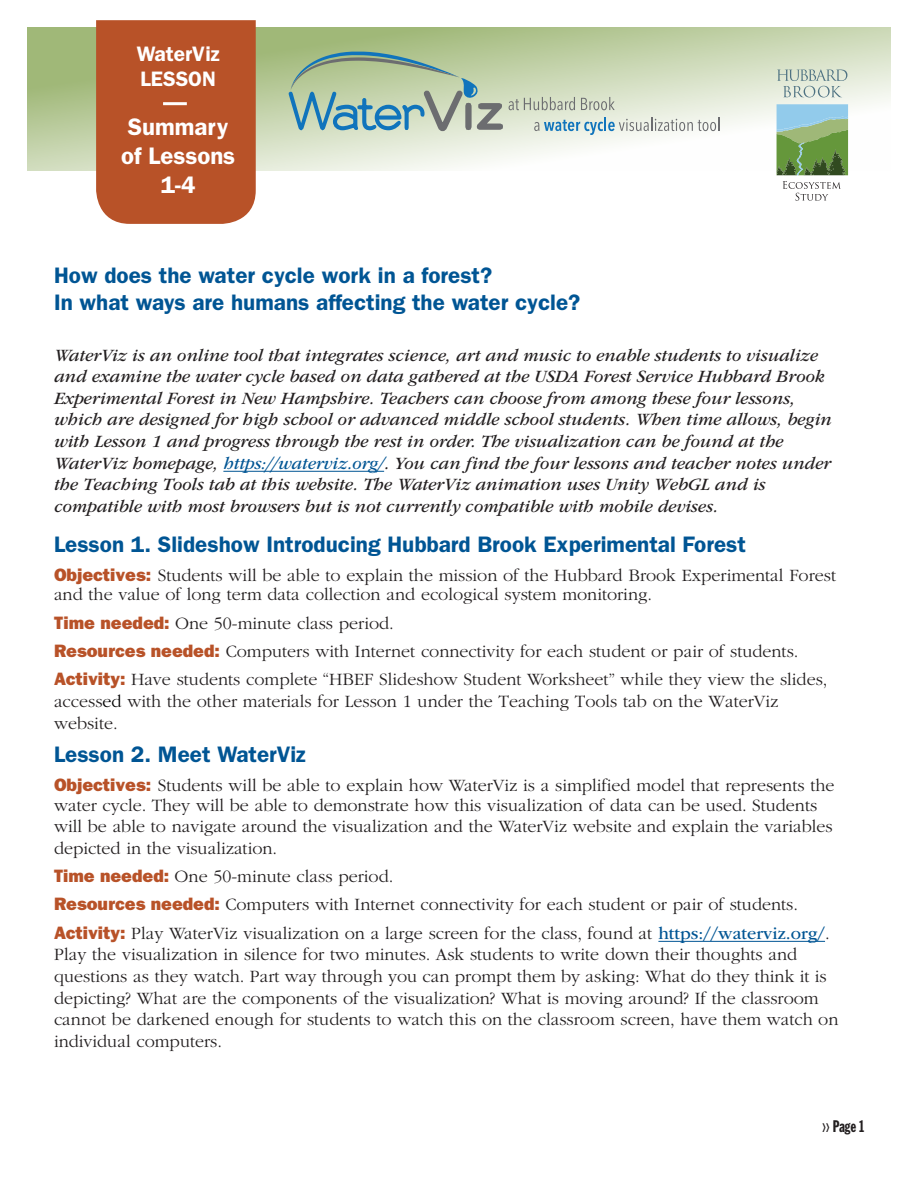
<style>
.page{position:relative;width:918px;height:1188px;background:#fff}
.page>*{position:absolute;margin:0;border:0;box-sizing:border-box;transform-origin:0 0}
.t1{font:600 24px/28.8px "ITC Franklin Gothic Std";color:#fff;text-align:center}
.Body_Text{font:600 22.5px/27px "ITC Franklin Gothic Std";color:#005594}
.t2{font:600 21px/25.2px "ITC Franklin Gothic Std";color:#fff}
.Body_Text-2{font:300 18px/21.6px "ITC Garamond Std";color:#231f20}
.Body_Text-3{font:italic 18px/21.6px "ITC Garamond Std";color:#231f20}
.t3{font:16.5px "Franklin Gothic Std Extra Cond";color:#231f20}
.s1{color:#005594}
.s2{font-family:"ITC Franklin Gothic Std Hvy";font-weight:400;color:#b85228}
.s3{color:#000}
.s4{font-weight:400;color:#005594}
.s5{font-family:"Century Gothic"}
</style>
<div class="page">
<svg style="left:27px;top:27px;width:864px;height:144px"></svg>
<svg style="left:289px;top:52px;width:430px;height:83px;background:#baccb6"></svg>
<svg style="left:777px;top:69px;width:70px;height:28px;background:#c8d4c9"></svg>
<svg style="left:777px;top:104px;width:71px;height:97px"></svg>
<div style="left:96px;top:20px;width:160px;height:204px;background:#b85228"></div>
<hr style="left:163px;top:102px;width:24px;height:3px;background:#fff">
<hr style="left:223px;top:471px;width:161px;height:1px;background:#005594">
<hr style="left:658px;top:941px;width:167px;height:1px;background:#005594">
<p class="t2" style="left:137px;top:41px;width:84px">WaterViz<br>LESSON</p>
<p class="t1" style="left:121px;top:113px;width:116px">Summary of Lessons<br>1-4</p>
<p class="Body_Text" style="left:54px;top:262px;width:528px">How does the water cycle work in a forest?<br>In what ways are humans affecting the water cycle?</p>
<p class="Body_Text-3" style="left:54px;top:344px;width:779px">WaterViz is an online tool that integrates science, art and music to enable students to visualize and examine the water cycle based on data gathered at the USDA Forest Service Hubbard Brook Experimental Forest in New Hampshire. Teachers can choose from among these four lessons, which are designed for high school or advanced middle school students. When time allows, begin with Lesson 1 and progress through the rest in order. The visualization can be found at the WaterViz homepage, <span class="s1">https://waterviz.org/</span>. You can find the four lessons and teacher notes under the Teaching Tools tab at this website. The WaterViz animation uses Unity WebGL and is compatible with most browsers but is not currently compatible with mobile devises.</p>
<p class="Body_Text" style="left:54px;top:531px;width:694px">Lesson 1. Slideshow Introducing Hubbard Brook Experimental Forest</p>
<p class="Body_Text-2" style="left:54px;top:565px;width:784px;line-height:19.6px"><span class="s2">Objectives:</span> Students will be able to explain the mission of the Hubbard Brook Experimental Forest and the value of long term data collection and ecological system monitoring.</p>
<p class="Body_Text-2" style="left:54px;top:609px;width:775px;line-height:28.3px"><span class="s2">Time needed:</span> One 50-minute class period.<br><span class="s2">Resources needed:</span> Computers with Internet connectivity for each student or pair of students.<br><span class="s2">Activity:</span> Have students complete “HBEF Slideshow Student Worksheet” while they view the slides,</p>
<p class="Body_Text-2" style="left:54px;top:691px;width:726px">access<span class="s3">ed</span> with the other materials for Lesson 1 under the Teaching Tools tab on the WaterViz website.</p>
<p class="Body_Text" style="left:54px;top:741px;width:253px">Lesson 2. Meet WaterViz</p>
<p class="Body_Text-2" style="left:54px;top:775px;width:782px;line-height:21px"><span class="s2">Objectives:</span> Students will be able to explain how WaterViz is a simplified model that represents the water cycle. They will be able to demonstrate how this visualization of data can be used. Students will be able to navigate around the visualization and the WaterViz website and explain the variables depicted in the visualization.</p>
<p class="Body_Text-2" style="left:54px;top:862px;width:777px;line-height:28.3px"><span class="s2">Time needed:</span> One 50-minute class period.<br><span class="s2">Resources needed:</span> Computers with Internet connectivity for each student or pair of students.<br><span class="s2">Activity:</span> Play WaterViz visualization on a large screen for the class, found at <span class="s4">https://waterviz.org/</span>.</p>
<p class="Body_Text-2" style="left:54px;top:944px;width:786px">Play the visualization in silence for two minutes. Ask students to write down their thoughts and questions as they watch. Part way through you can prompt them by asking: What do they think it is depicting? What are the components of the visualization? What is moving around? If the classroom cannot be darkened enough for students to watch this on the classroom screen, have them watch on individual computers.</p>
<p class="t3" style="left:822px;top:1118px;width:43px"><span class="s5">»</span> Page 1</p>
</div>
